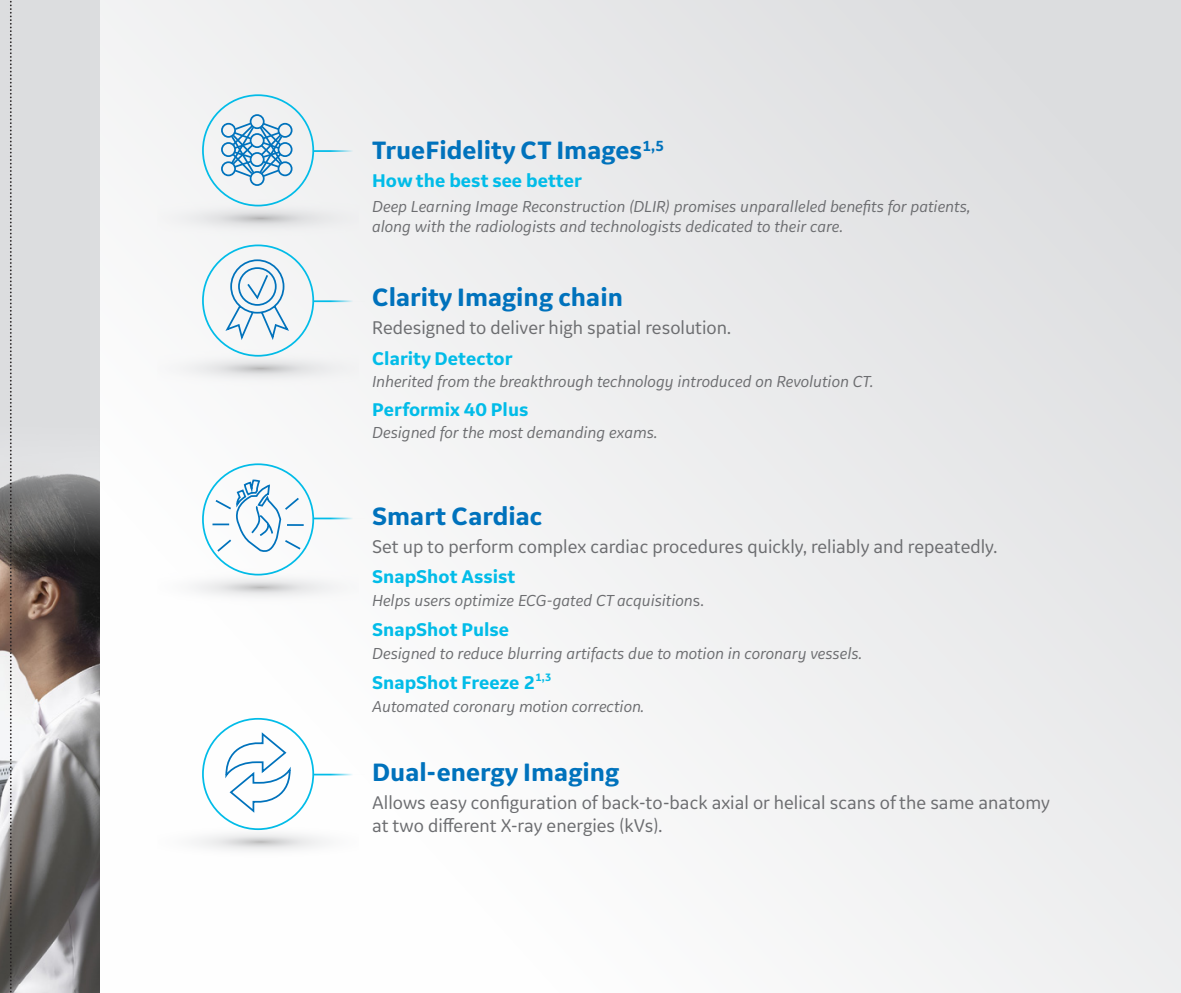
<style>
.page{position:relative;width:1181px;height:993px;background:#fff}
.page>*{position:absolute;margin:0;border:0;box-sizing:border-box;transform-origin:0 0}
.t1{font:700 26.25px "GE Inspira Sans";color:#0072bc}
.t2{font:19.25px/23.1px "GE Inspira Sans";color:#6c6d70}
.t3{font:700 19.25px "GE Inspira Sans";color:#02bce8}
.t4{font:italic 16.62px/19.9px "GE Inspira Sans";color:#6c6d70}
.s1{font-style:normal}
</style>
<div class="page">
<div style="left:0;top:0;width:99px;height:992px;background:#dcdddf"></div>
<img style="left:0;top:474px;width:99px;height:518px">
<div style="left:99px;top:0;width:1082px;height:992px;background:linear-gradient(to right,#fafcfc,#e4e4e5)"></div>
<svg style="left:157px;top:568px;width:202px;height:37px"></svg>
<hr style="left:314px;top:517px;width:52px;height:2px;background:#02bce8">
<svg style="left:212px;top:478px;width:92px;height:75px"></svg>
<svg style="left:157px;top:822px;width:202px;height:37px"></svg>
<hr style="left:314px;top:773px;width:52px;height:2px;background:#02bce8">
<svg style="left:224px;top:730px;width:67px;height:84px"></svg>
<svg style="left:157px;top:349px;width:202px;height:37px"></svg>
<hr style="left:314px;top:300px;width:52px;height:2px;background:#02bce8">
<svg style="left:223px;top:258px;width:68px;height:85px"></svg>
<svg style="left:10px;top:0;width:2px;height:993px"></svg>
<svg style="left:157px;top:199px;width:202px;height:37px"></svg>
<hr style="left:314px;top:150px;width:52px;height:2px;background:#02bce8">
<div style="left:250px;top:114px;width:15px;height:15px;border:2px solid #0072bc;border-radius:50%"></div>
<div style="left:250px;top:171px;width:15px;height:15px;border:2px solid #0072bc;border-radius:50%"></div>
<svg style="left:220px;top:121px;width:73px;height:57px"></svg>
<p class="t1" style="left:372px;top:134px;width:294px">TrueFidelity CT Images<sup>1,5</sup></p>
<p class="t3" style="left:372px;top:169px;width:211px">How the best see better</p>
<p class="t4" style="left:372px;top:196px;width:599px">Deep Learning Image Reconstruction (DLIR) promises unparalleled benefits for patients, along with the radiologists and technologists dedicated to their care.</p>
<p class="t1" style="left:372px;top:281px;width:252px">Clarity Imaging chain</p>
<p class="t2" style="left:372px;top:316px;width:360px">Redesigned to deliver high spatial resolution.</p>
<p class="t3" style="left:372px;top:346px;width:142px">Clarity Detector</p>
<p class="t4" style="left:372px;top:371px;width:502px">Inherited from the breakthrough technology introduced on Revolution CT.</p>
<p class="t3" style="left:372px;top:397px;width:158px">Performix 40 Plus</p>
<p class="t4" style="left:372px;top:422px;width:287px">Designed for the most demanding exams.</p>
<p class="t1" style="left:372px;top:499px;width:172px">Smart Cardiac</p>
<p class="t2" style="left:372px;top:534px;width:626px">Set up to perform complex cardiac procedures quickly, reliably and repeatedly.</p>
<p class="t3" style="left:372px;top:564px;width:145px">SnapShot Assist</p>
<p class="t4" style="left:372px;top:589px;width:333px">Helps users optimize ECG-gated CT acquisition<span class="s1">s.</span></p>
<p class="t3" style="left:372px;top:617px;width:138px">SnapShot Pulse</p>
<p class="t4" style="left:372px;top:642px;width:491px">Designed to reduce blurring artifacts due to motion in coronary vessels.</p>
<p class="t3" style="left:372px;top:670px;width:181px">SnapShot Freeze 2<sup>1,3</sup></p>
<p class="t4" style="left:372px;top:695px;width:273px">Automated coronary motion correction.</p>
<p class="t1" style="left:372px;top:755px;width:248px">Dual-energy Imaging</p>
<p class="t2" style="left:372px;top:790px;width:679px">Allows easy configuration of back-to-back axial or helical scans of the same anatomy at two different X-ray energies (kVs).</p>
</div>
